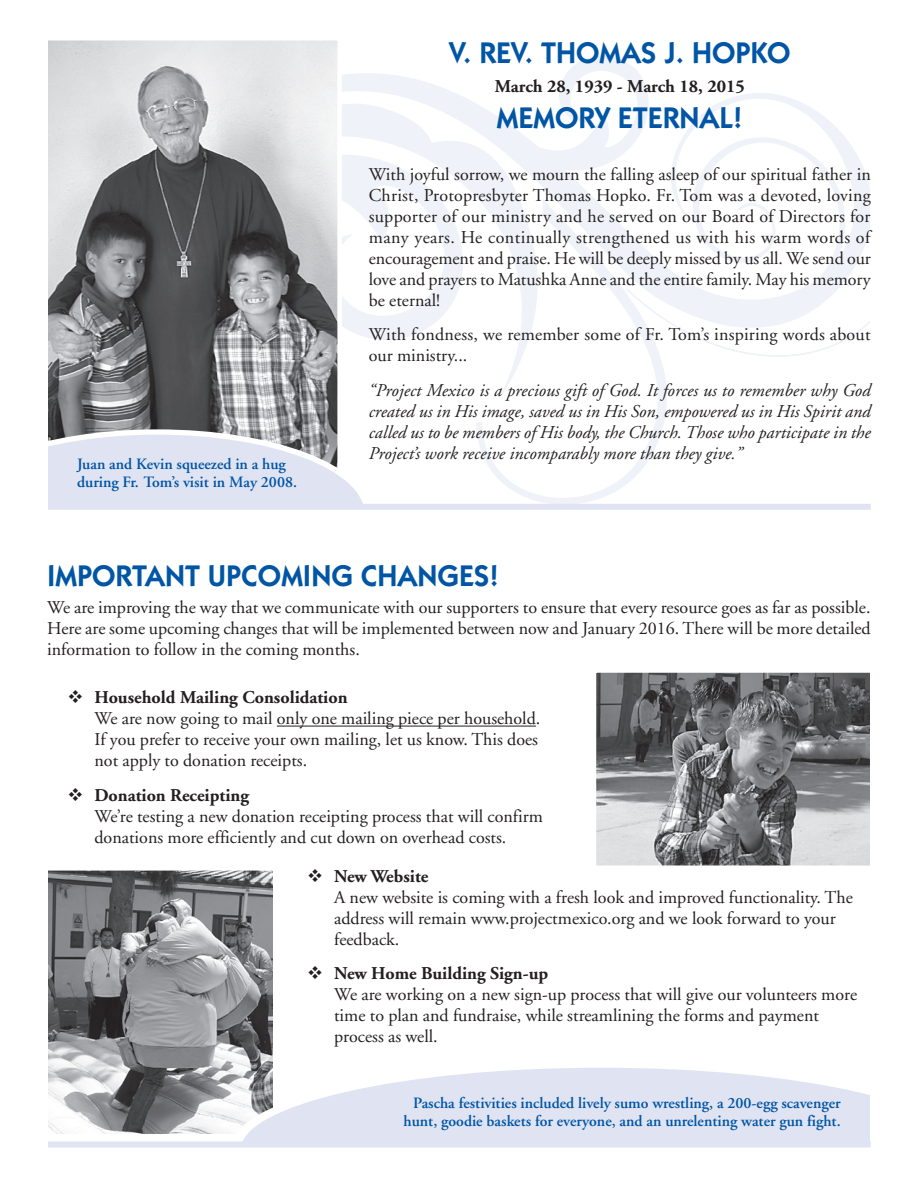
<style>
.page{position:relative;width:918px;height:1188px;background:#fff}
.page>*{position:absolute;margin:0;border:0;box-sizing:border-box;transform-origin:0 0}
.Normal__Web{font:600 30px "Itc Kabel";color:#0155a5}
.Normal__Web-2{font:18px/21px "Adobe Garamond";color:#231f20;text-align:justify}
.List_Paragraph{font:18px/21px "Adobe Garamond";color:#231f20}
.t1{font:italic 18px/21px "Adobe Garamond";color:#231f20;text-align:justify}
.Normal__Web-3{font:700 18px "Adobe Garamond";color:#231f20}
.t2{font:600 15.75px/18px "Adobe Garamond";color:#0155a5}
.s1{font-weight:700}
</style>
<div class="page">
<img style="left:597px;top:673px;width:273px;height:192px">
<div style="left:592px;top:668px;width:286px;height:202px;border:4px solid #fff"></div>
<img style="left:48px;top:871px;width:225px;height:262px">
<svg style="left:342px;top:73px;width:494px;height:128px"></svg>
<svg style="left:673px;top:127px;width:197px;height:75px"></svg>
<svg style="left:475px;top:56px;width:179px;height:122px"></svg>
<svg style="left:342px;top:144px;width:138px;height:196px"></svg>
<svg style="left:475px;top:201px;width:233px;height:303px"></svg>
<svg style="left:626px;top:202px;width:244px;height:199px"></svg>
<img style="left:48px;top:41px;width:289px;height:388px">
<div style="left:43px;top:36px;width:299px;height:439px;border:4px solid #fff"></div>
<svg style="left:47px;top:429px;width:295px;height:6px"></svg>
<svg style="left:47px;top:435px;width:316px;height:69px;background:#dde1ec"></svg>
<svg style="left:230px;top:1062px;width:43px;height:71px"></svg>
<svg style="left:241px;top:1068px;width:629px;height:73px;fill:#e0e4f2"></svg>
<div style="left:871px;top:0;width:47px;height:1188px;background:#fff"></div>
<div style="left:40px;top:504px;width:831px;height:6px;background:#e0e4f2"></div>
<div style="left:40px;top:1141px;width:831px;height:6px;background:#e0e4f2"></div>
<div style="left:0;top:10px;width:47px;height:1178px;background:#fff"></div>
<hr style="left:277px;top:726px;width:259px;height:1px;background:#231f20">
<p class="t2" style="left:77px;top:455px;width:221px">Juan and Kevin squeezed in a hug during Fr. Tom’s visit in May 2008.</p>
<p class="Normal__Web" style="left:449px;top:35px;width:343px">V. REV. THOMAS J. HOPKO</p>
<p class="Normal__Web-3" style="left:495px;top:77px;width:252px">March 28, 1939 - March 18, 2015</p>
<p class="Normal__Web" style="left:497px;top:100px;width:248px">MEMORY ETERNAL!</p>
<p class="Normal__Web-2" style="left:369px;top:164px;width:504px">With joyful sorrow, we mourn the falling asleep of our spiritual father in Christ, Protopresbyter Thomas Hopko. Fr. Tom was a devoted, loving supporter of our ministry and he served on our Board of Directors for many years. He continually strengthened us with his warm words of encouragement and praise. He will be deeply missed by us all. We send our love and prayers to Matushka Anne and the entire family. May his memory be eternal!</p>
<p class="Normal__Web-2" style="left:369px;top:324px;width:503px">With fondness, we remember some of Fr. Tom’s inspiring words about our ministry...</p>
<p class="t1" style="left:369px;top:380px;width:503px">“Project Mexico is a precious gift of God. It forces us to remember why God created us in His image, saved us in His Son, empowered us in His Spirit and called us to be members of His body, the Church. Those who participate in the Project’s work receive incomparably more than they give.”</p>
<p class="Normal__Web" style="left:47px;top:559px;width:454px">IMPORTANT UPCOMING CHANGES!</p>
<p class="Normal__Web-2" style="left:47px;top:597px;width:825px">We are improving the way that we communicate with our supporters to ensure that every resource goes as far as possible.<br>Here are some upcoming changes that will be implemented between now and January 2016. There will be more detailed information to follow in the coming months.</p>
<p class="List_Paragraph" style="left:94px;top:688px;width:447px;text-indent:-27px">❖ <span class="s1">Household Mailing Consolidation<br></span>We are now going to mail only one mailing piece per household.<br>If you prefer to receive your own mailing, let us know. This does not apply to donation receipts.</p>
<p class="List_Paragraph" style="left:94px;top:785px;width:450px;text-indent:-27px">❖ <span class="s1">Donation Receipting<br></span>We’re testing a new donation receipting process that will confirm donations more efficiently and cut down on overhead costs.</p>
<p class="List_Paragraph" style="left:334px;top:866px;width:520px;text-indent:-27px">❖ <span class="s1">New Website<br></span>A new website is coming with a fresh look and improved functionality. The address will remain www.projectmexico.org and we look forward to your feedback.</p>
<p class="List_Paragraph" style="left:334px;top:963px;width:525px;text-indent:-27px">❖ <span class="s1">New Home Building Sign-up<br></span>We are working on a new sign-up process that will give our volunteers more time to plan and fundraise, while streamlining the forms and payment process as well.</p>
<p class="t2" style="left:404px;top:1094px;width:439px;text-align:right">Pascha festivities included lively sumo wrestling, a 200-egg scavenger hunt, goodie baskets for everyone, and an unrelenting water gun fight.</p>
</div>
